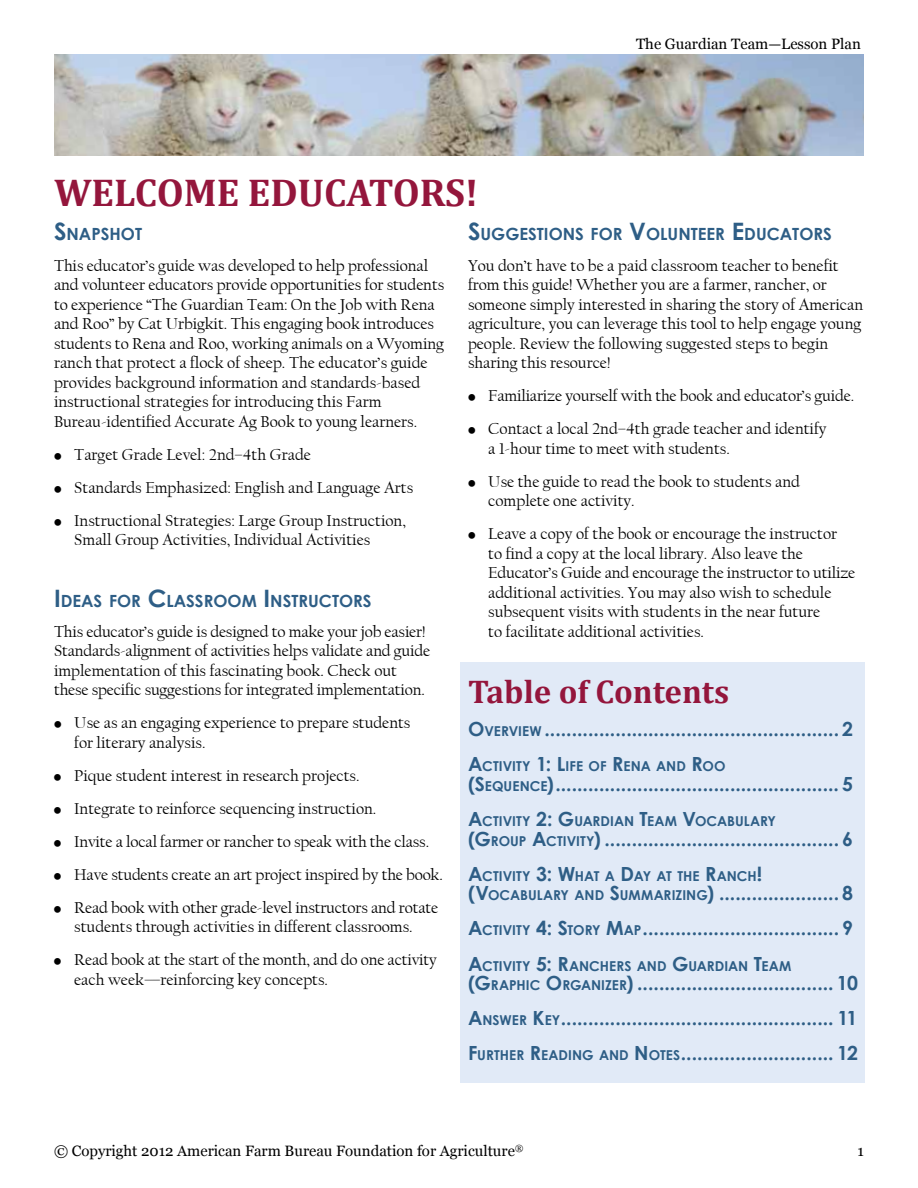
<style>
.page{position:relative;width:918px;height:1188px;background:#fff}
.page>*{position:absolute;margin:0;border:0;box-sizing:border-box;transform-origin:0 0}
.t1{font:700 39px "Cambria";color:#94163c}
.t2{font:700 33px "Cambria";color:#94163c}
.t3{font:700 19.5px/35.1px "Century Gothic";color:#2e5e86}
.t4{font:700 16.8px "Century Gothic";color:#2e5e86}
.t5{font:16.5px/19.5px "Californian FB";color:#000}
.t6{font:15px "Georgia";color:#000}
.t7{font:700 13.65px "Century Gothic";letter-spacing:.005em;color:#2e5e86}
.s1{font-size:24px}
.s2{font-size:13.65px}
.s3{font-size:19.5px}
</style>
<div class="page">
<img style="left:54px;top:54px;width:810px;height:101px">
<div style="left:460px;top:663px;width:405px;height:420px;background:#e1eaf7"></div>
<hr style="left:0;top:0;width:1px;height:900px;background:#456176">
<img style="left:0;top:0;width:1px;height:882px">
<p class="t6" style="left:636px;top:35px;width:226px">The Guardian Team—Lesson Plan</p>
<h1 class="t1" style="left:54px;top:169px;width:426px">WELCOME EDUCATORS!</h1>
<p class="t4" style="left:54px;top:224px;width:90px"><span class="s1">S</span>NAPSHOT</p>
<p class="t5" style="left:54px;top:256px;width:392px">This educator’s guide was developed to help professional and volunteer educators provide opportunities for students to experience “The Guardian Team: On the Job with Rena and Roo” by Cat Urbigkit. This engaging book introduces students to Rena and Roo, working animals on a Wyoming ranch that protect a flock of sheep. The educator’s guide provides background information and standards-based instructional strategies for introducing this Farm Bureau-identified Accurate Ag Book to young learners.</p>
<p class="t5" style="left:54px;top:438px;width:361px;line-height:33px">Ū Target Grade Level: 2nd–4th Grade<br>Ū Standards Emphasized: English and Language Arts<br>Ū Instructional Strategies: Large Group Instruction,</p>
<p class="t5" style="left:74px;top:530px;width:298px">Small Group Activities, Individual Activities</p>
<p class="t4" style="left:54px;top:590px;width:318px"><span class="s1">I</span>DEAS FOR <span class="s1">C</span>LASS ROOM <span class="s1">I</span>NSTRUCTORS</p>
<p class="t5" style="left:54px;top:622px;width:378px">This educator’s guide is designed to make your job easier!<br>Standards-alignment of activities helps validate and guide implementation of this fascinating book. Check out these specific suggestions for integrated implementation.</p>
<p class="t5" style="left:74px;top:714px;width:338px;text-indent:-20px">Ū Use as an engaging experience to prepare students for literary analysis.</p>
<p class="t5" style="left:54px;top:759px;width:390px;line-height:33px">Ū Pique student interest in research projects.<br>Ū Integrate to reinforce sequencing instruction.<br>Ū Invite a local farmer or rancher to speak with the class.<br>Ū Have students create an art project inspired by the book.<br>Ū Read book with other grade-level instructors and rotate</p>
<p class="t5" style="left:54px;top:911px;width:384px;line-height:33px;text-align:center">students through activities in different classrooms.<br>Ū Read book at the start of the month, and do one activity</p>
<p class="t5" style="left:74px;top:970px;width:255px">each week—reinforcing key concepts.</p>
<p class="t4" style="left:468px;top:224px;width:364px"><span class="s1">S</span>UGGESTIONS FOR <span class="s1">V</span>OLUNTEER <span class="s1">E</span>DUCATORS</p>
<p class="t5" style="left:468px;top:256px;width:397px">You don’t have to be a paid classroom teacher to benefit from this guide! Whether you are a farmer, rancher, or someone simply interested in sharing the story of American agriculture, you can leverage this tool to help engage young people. Review the following suggested steps to begin sharing this resource!</p>
<p class="t5" style="left:468px;top:379px;width:388px;line-height:33px">Ū Familiarize yourself with the book and educator’s guide.<br>Ū Contact a local 2nd–4th grade teacher and identify</p>
<p class="t5" style="left:468px;top:432px;width:334px;line-height:33px;text-indent:20px">a 1-hour time to meet with students.<br>Ū Use the guide to read the book to students and</p>
<p class="t5" style="left:468px;top:485px;width:371px;line-height:33px;text-indent:20px">complete one activity.<br>Ū Leave a copy of the book or encourage the instructor</p>
<p class="t5" style="left:488px;top:544px;width:369px">to find a copy at the local library. Also leave the Educator’s Guide and encourage the instructor to utilize additional activities. You may also wish to schedule subsequent visits with students in the near future<br>to facilitate additional activities.</p>
<h2 class="t2" style="left:468px;top:672px;width:263px">TABLE OF CONTENTS</h2>
<p class="t3" style="left:468px;top:711px;width:386px">O<span class="s2">VERVI EW</span> ...................................................... 2</p>
<p class="t7" style="left:468px;top:758px;width:259px"><span class="s3">A</span>CTIVITY <span class="s3">1: L</span>IFE OF <span class="s3">R</span>ENA AND <span class="s3">R</span>OO</p>
<p class="t3" style="left:468px;top:766px;width:386px">(S<span class="s2">EQUENCE</span>).................................................... 5</p>
<p class="t7" style="left:468px;top:813px;width:310px"><span class="s3">A</span>CTIVITY <span class="s3">2: G</span>UARDIAN <span class="s3">T</span>EAM <span class="s3">V</span>OCABULARY</p>
<p class="t3" style="left:468px;top:821px;width:386px">(G<span class="s2">ROUP</span> A<span class="s2">CTIVITY</span>) ........................................... 6</p>
<p class="t7" style="left:468px;top:867px;width:296px"><span class="s3">A</span>CTIVITY <span class="s3">3: W</span>HAT A <span class="s3">D</span>AY AT THE <span class="s3">R</span>ANCH<span class="s3">!</span></p>
<p class="t3" style="left:468px;top:875px;width:386px">(V<span class="s2">OCABULARY AND</span> S<span class="s2">UMMARIZING</span>) ...................... 8<br>A<span class="s2">CTIVITY</span> 4: S<span class="s2">TORY</span> M<span class="s2">AP</span>.................................... 9</p>
<p class="t7" style="left:468px;top:957px;width:325px"><span class="s3">A</span>CTIVITY <span class="s3">5: R</span>ANCHERS AND <span class="s3">G</span>UARDIAN <span class="s3">T</span>EAM</p>
<p class="t3" style="left:468px;top:965px;width:392px;text-align:justify">(G<span class="s2">RAPHIC</span> O<span class="s2">RGANIZER</span>) .................................... 10<br>A<span class="s2">NSWER</span> K<span class="s2">EY</span>.................................................. 11<br>F<span class="s2">URTHER</span> R<span class="s2">EADING AND</span> N <span class="s2">OTES</span>............................ 12</p>
<p class="t6" style="left:54px;top:1142px;width:471px">© Copyright 2012 American Farm Bureau Foundation for Agriculture<sup>®</sup></p>
<p class="t6" style="left:858px;top:1142px;width:8px">1</p>
</div>
